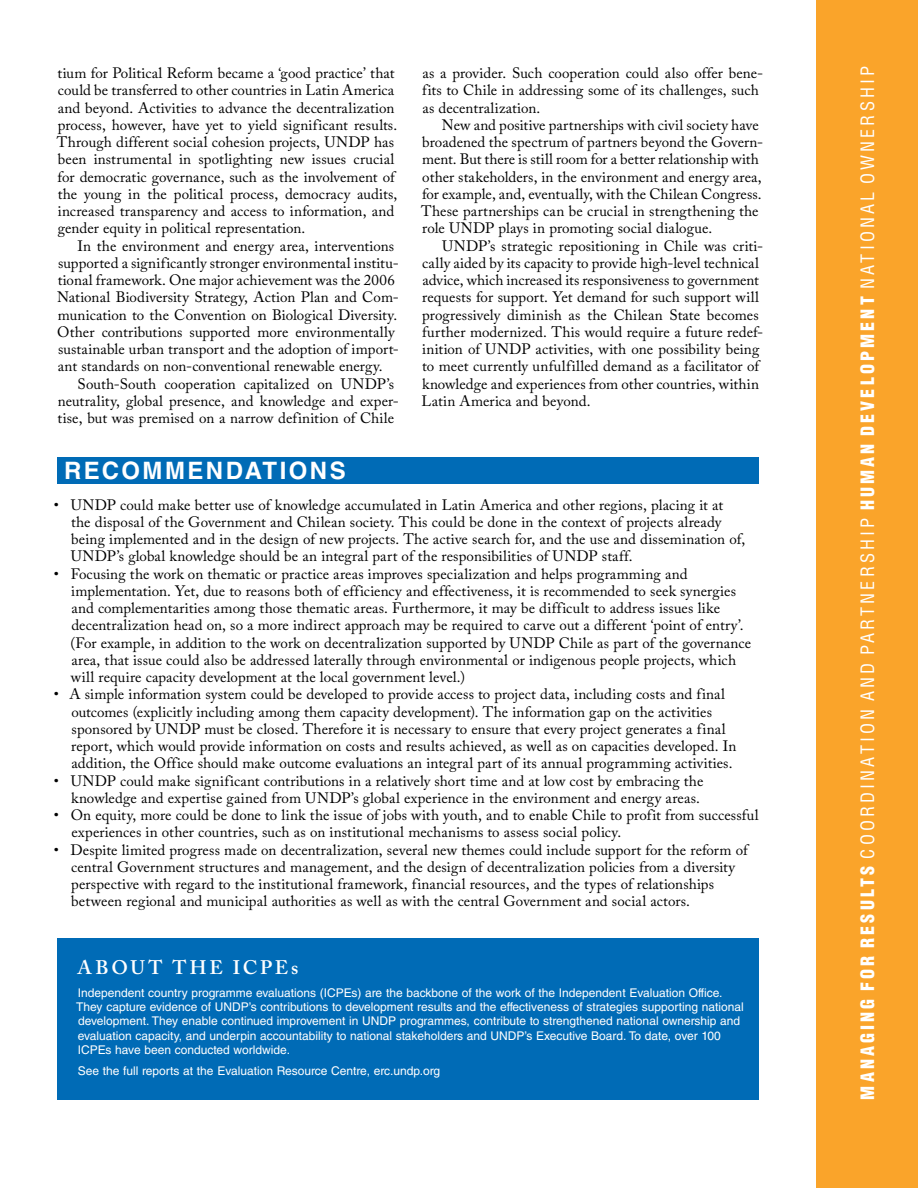
<style>
.page{position:relative;width:918px;height:1188px;background:#fff}
.page>*{position:absolute;margin:0;border:0;box-sizing:border-box;transform-origin:0 0}
.t1{font:700 24px "Helvetica LT Std";letter-spacing:.1em;color:#fff}
.t2{font:600 19.5px "Adobe Caslon Pro";letter-spacing:.155em;color:#fff}
.t3{font:condensed 18px "Helvetica LT Std";letter-spacing:.175em;color:#fff}
.t4{font:15px/17.2px "Adobe Caslon Pro";letter-spacing:.005em;color:#000}
.t5{font:12px/14.2px "Helvetica LT Std";color:#fff}
.s1{font-weight:900}
</style>
<div class="page">
<div style="left:817px;top:0;width:101px;height:1188px;background:#faa42a"></div>
<div style="left:57px;top:457px;width:702px;height:27px;background:#006bb6"></div>
<div style="left:57px;top:938px;width:702px;height:162px;background:#006bb6"></div>
<p class="t4" style="left:57px;top:64px;width:342px">tium for Political Reform became a ‘good practice’ that could be transferred to other countries in Latin America and beyond. Activities to advance the decentralization process, however, have yet to yield significant results.<br>Through different social cohesion projects, UNDP has been instrumental in spotlighting new issues crucial for democratic governance, such as the involvement of the young in the political process, democracy audits, increased transparency and access to information, and gender equity in political representation.</p>
<p class="t4" style="left:57px;top:237px;width:343px;text-indent:20px">In the environment and energy area, interventions supported a significantly stronger environmental institu&shy;tional framework. One major achievement was the 2006<br>National Biodiversity Strategy, Action Plan and Com&shy;munication to the Convention on Biological Diversity.<br>Other contributions supported more environmentally sustainable urban transport and the adoption of import&shy;ant standards on non-conventional renewable energy.</p>
<p class="t4" style="left:58px;top:375px;width:343px;text-indent:20px">South-South cooperation capitalized on UNDP’s neutrality, global presence, and knowledge and exper&shy;tise, but was premised on a narrow definition of Chile</p>
<p class="t4" style="left:422px;top:64px;width:343px">as a provider. Such cooperation could also offer bene&shy;fits to Chile in addressing some of its challenges, such as decentralization.</p>
<p class="t4" style="left:421px;top:116px;width:344px;text-indent:21px">New and positive partnerships with civil society have broadened the spectrum of partners beyond the Govern&shy;ment. But there is still room for a better relationship with other stakeholders, in the environment and energy area, for example, and, eventually, with the Chilean Congress.<br>These partnerships can be crucial in strengthening the role UNDP plays in promoting social dialogue.</p>
<p class="t4" style="left:422px;top:237px;width:343px;text-indent:21px">UNDP’s strategic repositioning in Chile was criti&shy;cally aided by its capacity to provide high-level technical advice, which increased its responsiveness to government requests for support. Yet demand for such support will progressively diminish as the Chilean State becomes further modernized. This would require a future redef&shy;inition of UNDP activities, with one possibility being to meet currently unfulfilled demand as a facilitator of knowledge and experiences from other countries, within Latin America and beyond.</p>
<h1 class="t1" style="left:64px;top:456px;width:283px">RECOMMENDATIONS</h1>
<p class="t4" style="left:71px;top:496px;width:676px;text-indent:-17px">• UNDP could make better use of knowledge accumulated in Latin America and other regions, placing it at the disposal of the Government and Chilean society. This could be done in the context of projects already being implemented and in the design of new projects. The active search for, and the use and dissemination of, UNDP’s global knowledge should be an integral part of the responsibilities of UNDP staff.</p>
<p class="t4" style="left:70px;top:565px;width:682px;text-indent:-17px">• Focusing the work on thematic or practice areas improves specialization and helps programming and implementation. Yet, due to reasons both of efficiency and effectiveness, it is recommended to seek synergies and complementarities among those thematic areas. Furthermore, it may be difficult to address issues like decentralization head on, so a more indirect approach may be required to carve out a different ‘point of entry’. (For example, in addition to the work on decentralization supported by UNDP Chile as part of the governance area, that issue could also be addressed laterally through environmental or indigenous people projects, which will require capacity development at the local government level.)</p>
<p class="t4" style="left:71px;top:686px;width:667px;text-indent:-17px">• A simple information system could be developed to provide access to project data, including costs and final outcomes (explicitly including among them capacity development). The information gap on the activities sponsored by UNDP must be closed. Therefore it is necessary to ensure that every project generates a final report, which would provide information on costs and results achieved, as well as on capacities developed. In addition, the Office should make outcome evaluations an integral part of its annual programming activities.</p>
<p class="t4" style="left:54px;top:772px;width:651px;text-align:right">• UNDP could make significant contributions in a relatively short time and at low cost by embracing the knowledge and expertise gained from UNDP’s global experience in the environment and energy areas.</p>
<p class="t4" style="left:71px;top:806px;width:689px;text-indent:-18px">• On equity, more could be done to link the issue of jobs with youth, and to enable Chile to profit from successful experiences in other countries, such as on institutional mechanisms to assess social policy.</p>
<p class="t4" style="left:71px;top:841px;width:678px;text-indent:-17px">• Despite limited progress made on decentralization, several new themes could include support for the reform of central Government structures and management, and the design of decentralization policies from a diversity perspective with regard to the institutional framework, financial resources, and the types of relationships between regional and municipal authorities as well as with the central Government and social actors.</p>
<h2 class="t2" style="left:78px;top:956px;width:222px">ABOUT THE ICPEs</h2>
<p class="t5" style="left:76px;top:985px;width:669px">Independent country programme evaluations (ICPEs) are the backbone of the work of the Independent Evaluation Office.<br>They capture evidence of UNDP’s contributions to development results and the effectiveness of strategies supporting national development. They enable continued improvement in UNDP programmes, contribute to strengthened national ownership and evaluation capacity, and underpin accountability to national stakeholders and UNDP’s Executive Board. To date, over 100<br>ICPEs have been conducted worldwide.</p>
<p class="t5" style="left:78px;top:1063px;width:364px">See the full reports at the Evaluation Resource Centre, erc.undp.org</p>
<p class="t3" style="left:856px;top:1100px;width:1035px;rotate:-90deg"><span class="s1">MANAGING FOR RESULTS</span> COORDINATION AND PARTNERSHIP <span class="s1">HUMAN DEVELOPMENT</span> NATIONAL OWNERSHIP</p>
</div>
